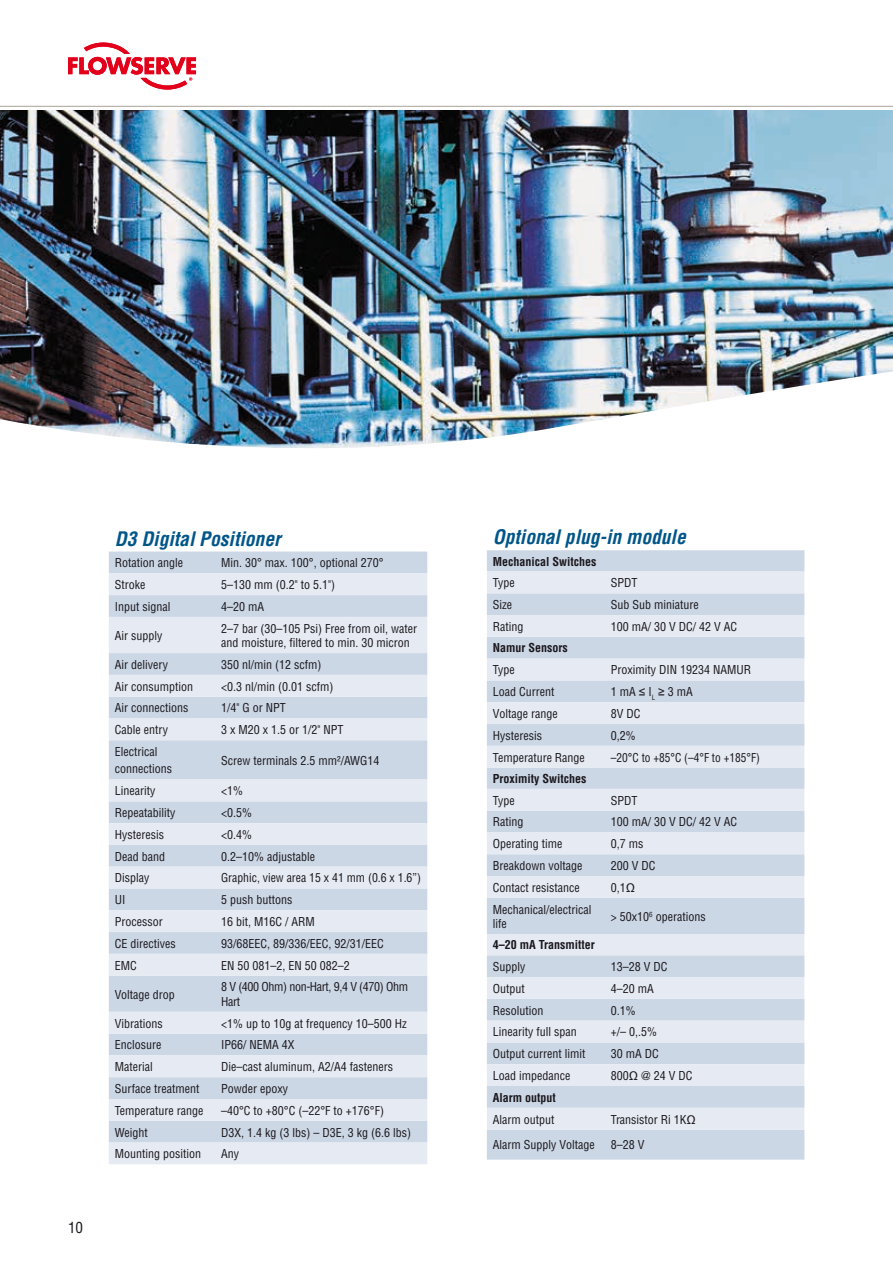
<style>
.page{position:relative;width:893px;height:1263px;background:#fff}
.page>*{position:absolute;margin:0;border:0;box-sizing:border-box;transform-origin:0 0}
.t1{font:italic 700 condensed 19.5px "Helvetica";color:#058}
.t2{font:condensed 15px "Helvetica";color:#1a171c}
.t3{font:condensed 12px/14.4px "Helvetica";color:#1a171c}
.t4{font:700 condensed 12px "Helvetica";color:#1a171c}
.t5{font:condensed 12px/14.4px "Helvetica";letter-spacing:-.03em;color:#1a171c}
.t6{font:condensed 12px "Helvetica";color:#1a171c;scale:.95 1}
.s1{font-family:"Arial";font-stretch:normal}
</style>
<div class="page">
<hr style="left:0;top:106px;width:893px;height:1px;background:#aaa298">
<img style="left:0;top:110px;width:892px;height:212px">
<img style="left:892px;top:110px;width:1px;height:212px">
<img style="left:0;top:322px;width:893px;height:373px">
<svg style="left:68px;top:43px;width:128px;height:47px"></svg>
<div style="left:109px;top:551px;width:318px;height:22px;background:#ccd7e5"></div>
<svg style="left:109px;top:573px;width:318px;height:591px;background:#d9e1ec"></svg>
<div style="left:487px;top:550px;width:317px;height:610px;background:#ccd7e5"></div>
<svg style="left:487px;top:571px;width:317px;height:558px;background:#d9e1ec"></svg>
<p class="t2" style="left:68px;top:1218px;width:16px">10</p>
<h1 class="t1" style="left:115px;top:527px;width:167px">D3 Digital Positioner</h1>
<p class="t3" style="left:115px;top:555px;width:70px">Rotation angle</p>
<p class="t3" style="left:221px;top:555px;width:164px">Min. 30° max. 100°, optional 270°</p>
<p class="t3" style="left:115px;top:577px;width:32px">Stroke</p>
<p class="t3" style="left:221px;top:577px;width:115px">5–130 mm (0.2" to 5.1")</p>
<p class="t3" style="left:115px;top:599px;width:57px">Input signal</p>
<p class="t3" style="left:221px;top:599px;width:45px">4–20 mA</p>
<p class="t3" style="left:115px;top:628px;width:49px">Air supply</p>
<p class="t3" style="left:221px;top:621px;width:197px">2–7 bar (30–105 Psi) Free from oil, water and moisture, filtered to min. 30 micron</p>
<p class="t3" style="left:115px;top:657px;width:55px">Air delivery</p>
<p class="t3" style="left:221px;top:657px;width:102px">350 nl/min (12 scfm)</p>
<p class="t3" style="left:115px;top:679px;width:80px">Air consumption</p>
<p class="t3" style="left:221px;top:679px;width:114px">&lt;0.3 nl/min (0.01 scfm)</p>
<p class="t3" style="left:115px;top:701px;width:75px">Air connections</p>
<p class="t3" style="left:221px;top:701px;width:66px">1/4" G or NPT</p>
<p class="t3" style="left:115px;top:722px;width:55px">Cable entry</p>
<p class="t3" style="left:221px;top:722px;width:124px">3 x M20 x 1.5 or 1/2" NPT</p>
<p class="t3" style="left:115px;top:743px;width:59px;line-height:17.5px">Electrical connections</p>
<p class="t3" style="left:221px;top:753px;width:160px">Screw terminals 2.5 mm²/AWG14</p>
<p class="t3" style="left:115px;top:783px;width:42px">Linearity</p>
<p class="t3" style="left:221px;top:783px;width:23px">&lt;1%</p>
<p class="t3" style="left:115px;top:805px;width:62px">Repeatability</p>
<p class="t3" style="left:221px;top:805px;width:32px">&lt;0.5%</p>
<p class="t3" style="left:115px;top:827px;width:51px">Hysteresis</p>
<p class="t3" style="left:221px;top:827px;width:32px">&lt;0.4%</p>
<p class="t3" style="left:115px;top:849px;width:52px">Dead band</p>
<p class="t3" style="left:221px;top:849px;width:95px">0.2–10% adjustable</p>
<p class="t3" style="left:115px;top:871px;width:36px">Display</p>
<p class="t3" style="left:221px;top:871px;width:201px">Graphic, view area 15 x 41 mm (0.6 x 1.6”)</p>
<p class="t3" style="left:115px;top:892px;width:12px">UI</p>
<p class="t3" style="left:221px;top:892px;width:73px">5 push buttons</p>
<p class="t3" style="left:115px;top:914px;width:49px">Processor</p>
<p class="t3" style="left:221px;top:914px;width:95px">16 bit, M16C / ARM</p>
<p class="t3" style="left:115px;top:936px;width:62px">CE directives</p>
<p class="t3" style="left:221px;top:936px;width:164px">93/68EEC, 89/336/EEC, 92/31/EEC</p>
<p class="t3" style="left:115px;top:958px;width:24px">EMC</p>
<p class="t3" style="left:221px;top:958px;width:130px">EN 50 081–2, EN 50 082–2</p>
<p class="t3" style="left:115px;top:987px;width:62px">Voltage drop</p>
<p class="t5" style="left:221px;top:979px;width:188px">8 V (400 Ohm) non-Hart, 9,4 V (470) Ohm<br>Hart</p>
<p class="t3" style="left:115px;top:1016px;width:49px">Vibrations</p>
<p class="t3" style="left:221px;top:1016px;width:187px">&lt;1% up to 10g at frequency 10–500 Hz</p>
<p class="t3" style="left:115px;top:1037px;width:48px">Enclosure</p>
<p class="t3" style="left:221px;top:1037px;width:75px">IP66/ NEMA 4X</p>
<p class="t3" style="left:115px;top:1059px;width:39px">Material</p>
<p class="t3" style="left:221px;top:1059px;width:173px">Die–cast aluminum, A2/A4 fasteners</p>
<p class="t3" style="left:115px;top:1081px;width:86px">Surface treatment</p>
<p class="t3" style="left:221px;top:1081px;width:68px">Powder epoxy</p>
<p class="t3" style="left:115px;top:1103px;width:90px">Temperature range</p>
<p class="t3" style="left:221px;top:1103px;width:164px">–40°C to +80°C (–22°F to +176°F)</p>
<p class="t3" style="left:115px;top:1125px;width:35px">Weight</p>
<p class="t3" style="left:221px;top:1125px;width:191px">D3X, 1.4 kg (3 lbs) – D3E, 3 kg (6.6 lbs)</p>
<p class="t3" style="left:115px;top:1146px;width:88px">Mounting position</p>
<p class="t3" style="left:221px;top:1146px;width:19px">Any</p>
<h1 class="t1" style="left:493px;top:525px;width:194px">Optional plug-in module</h1>
<p class="t4" style="left:493px;top:554px;width:105px">Mechanical Switches</p>
<p class="t3" style="left:493px;top:575px;width:23px">Type</p>
<p class="t3" style="left:611px;top:575px;width:28px">SPDT</p>
<p class="t3" style="left:493px;top:597px;width:21px">Size</p>
<p class="t3" style="left:611px;top:597px;width:89px">Sub Sub miniature</p>
<p class="t3" style="left:493px;top:619px;width:32px">Rating</p>
<p class="t3" style="left:611px;top:619px;width:128px">100 mA/ 30 V DC/ 42 V AC</p>
<p class="t4" style="left:493px;top:641px;width:76px">Namur Sensors</p>
<p class="t3" style="left:493px;top:663px;width:23px">Type</p>
<p class="t3" style="left:611px;top:663px;width:142px">Proximity DIN 19234 NAMUR</p>
<p class="t3" style="left:493px;top:684px;width:63px">Load Current</p>
<p class="t3" style="left:611px;top:684px;width:84px">1 mA <span class="s1">≤</span> I<sub>L</sub> <span class="s1">≥</span> 3 mA</p>
<p class="t3" style="left:493px;top:706px;width:66px">Voltage range</p>
<p class="t3" style="left:611px;top:706px;width:31px">8V DC</p>
<p class="t3" style="left:493px;top:728px;width:51px">Hysteresis</p>
<p class="t3" style="left:611px;top:728px;width:26px">0,2%</p>
<p class="t3" style="left:493px;top:750px;width:94px">Temperature Range</p>
<p class="t6" style="left:611px;top:750px;width:158px">–20°C to +85°C (–4°F to +185°F)</p>
<p class="t4" style="left:493px;top:771px;width:95px">Proximity Switches</p>
<p class="t3" style="left:493px;top:793px;width:23px">Type</p>
<p class="t3" style="left:611px;top:793px;width:28px">SPDT</p>
<p class="t3" style="left:493px;top:815px;width:32px">Rating</p>
<p class="t3" style="left:611px;top:815px;width:128px">100 mA/ 30 V DC/ 42 V AC</p>
<p class="t3" style="left:493px;top:836px;width:71px">Operating time</p>
<p class="t3" style="left:611px;top:836px;width:34px">0,7 ms</p>
<p class="t3" style="left:493px;top:858px;width:91px">Breakdown voltage</p>
<p class="t3" style="left:611px;top:858px;width:46px">200 V DC</p>
<p class="t3" style="left:493px;top:880px;width:88px">Contact resistance</p>
<p class="t3" style="left:611px;top:880px;width:26px">0,1<span class="s1">Ω</span></p>
<p class="t3" style="left:493px;top:902px;width:100px">Mechanical/electrical life</p>
<p class="t3" style="left:611px;top:909px;width:96px">&gt; 50x10<sup>6</sup> operations</p>
<p class="t4" style="left:493px;top:938px;width:103px">4–20 mA Transmitter</p>
<p class="t3" style="left:493px;top:959px;width:34px">Supply</p>
<p class="t3" style="left:611px;top:959px;width:58px">13–28 V DC</p>
<p class="t3" style="left:493px;top:981px;width:34px">Output</p>
<p class="t3" style="left:611px;top:981px;width:45px">4–20 mA</p>
<p class="t3" style="left:493px;top:1003px;width:52px">Resolution</p>
<p class="t3" style="left:611px;top:1003px;width:26px">0.1%</p>
<p class="t3" style="left:493px;top:1024px;width:85px">Linearity full span</p>
<p class="t3" style="left:611px;top:1024px;width:48px">+/– 0,.5%</p>
<p class="t3" style="left:493px;top:1046px;width:94px">Output current limit</p>
<p class="t3" style="left:611px;top:1046px;width:50px">30 mA DC</p>
<p class="t3" style="left:493px;top:1068px;width:79px">Load impedance</p>
<p class="t3" style="left:611px;top:1068px;width:83px">800<span class="s1">Ω</span> @ 24 V DC</p>
<p class="t4" style="left:493px;top:1090px;width:65px">Alarm output</p>
<p class="t3" style="left:493px;top:1112px;width:63px">Alarm output</p>
<p class="t3" style="left:611px;top:1112px;width:86px">Transistor Ri 1K<span class="s1">Ω</span></p>
<p class="t3" style="left:493px;top:1138px;width:103px">Alarm Supply Voltage</p>
<p class="t3" style="left:611px;top:1138px;width:35px">8–28 V</p>
</div>
